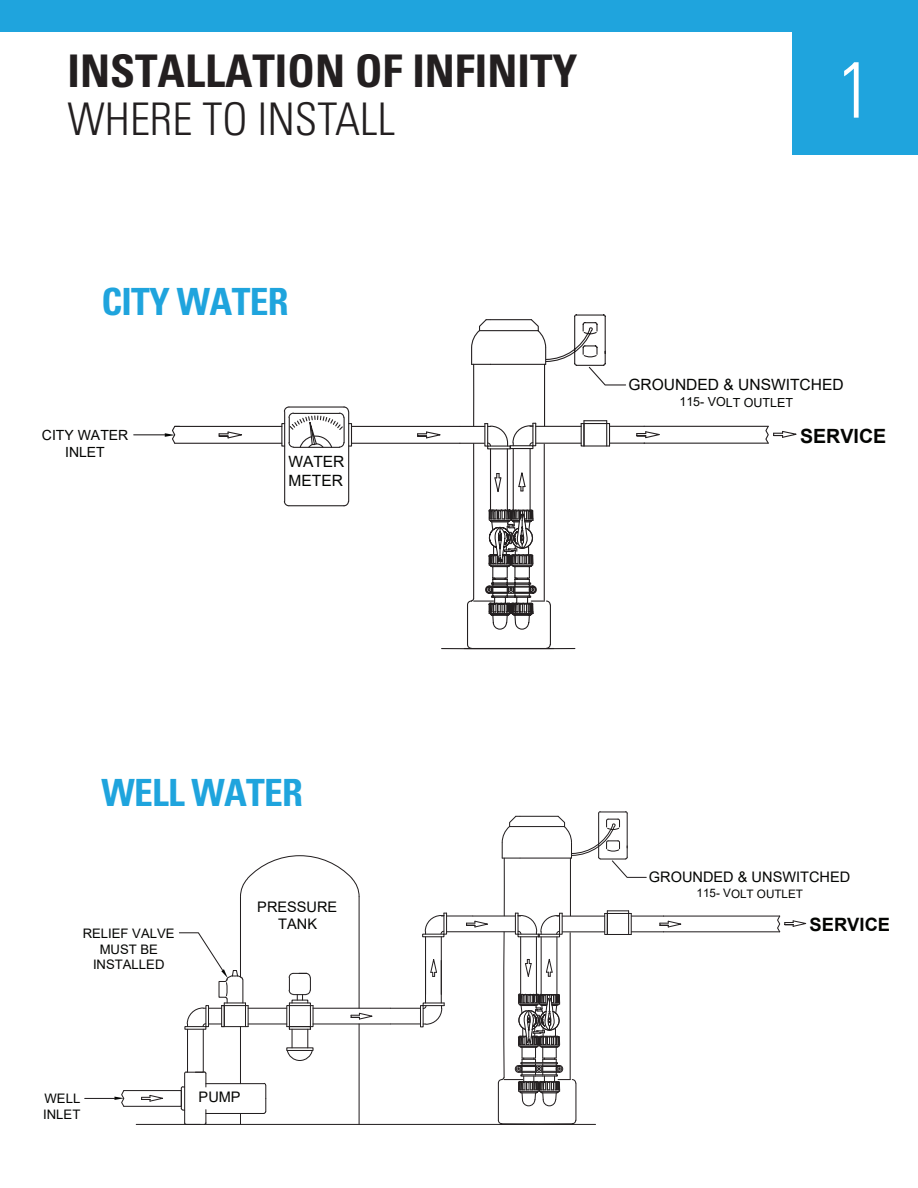
<style>
.page{position:relative;width:918px;height:1188px;background:#fff}
.page>*{position:absolute;margin:0;border:0;box-sizing:border-box;transform-origin:0 0}
.t1{font:300 condensed 79.5px "Univers LT Std";color:#fff}
.t2{font:700 condensed 45px "Univers";color:#231f20}
.t3{font:300 condensed 45px "Univers LT Std";color:#231f20}
.t4{font:700 condensed 37.5px "Univers";letter-spacing:-.02em;color:#1fa4dd}
.t5{font:700 19.65px "Arial";color:#040503}
.t6{font:700 18.3px "Arial";color:#040503}
.t7{font:15.6px/18.9px "Arial";color:#040503}
.t8{font:14.55px/17.7px "Arial";color:#040503;text-align:center}
.t9{font:13.95px/17.1px "Arial";color:#040503;text-align:center}
.t10{font:13.05px/16px "Arial";color:#040503}
.t11{font:12.45px "Arial";letter-spacing:-.005em;color:#040503}
.t12{font:11.7px "Arial";letter-spacing:-.005em;color:#040503}
</style>
<div class="page">
<div style="left:792px;top:0;width:126px;height:154px;background:#1fa4dd"></div>
<div style="left:0;top:0;width:795px;height:31px;background:#1fa4dd"></div>
<hr style="left:644px;top:426px;width:124px;height:1px;background:#231f20">
<hr style="left:644px;top:443px;width:124px;height:1px;background:#231f20">
<div style="left:348px;top:423px;width:4px;height:24px;border:1px solid #231f20"></div>
<hr style="left:352px;top:443px;width:108px;height:1px;background:#231f20">
<hr style="left:175px;top:443px;width:107px;height:1px;background:#231f20">
<hr style="left:352px;top:426px;width:108px;height:1px;background:#231f20">
<hr style="left:175px;top:426px;width:107px;height:1px;background:#231f20">
<svg style="left:283px;top:500px;width:7px;height:7px"></svg>
<hr style="left:289px;top:505px;width:55px;height:1px;background:#231f20">
<svg style="left:343px;top:500px;width:7px;height:7px"></svg>
<hr style="left:348px;top:412px;width:1px;height:89px;background:#231f20">
<svg style="left:283px;top:406px;width:67px;height:43px"></svg>
<hr style="left:284px;top:412px;width:1px;height:89px;background:#231f20">
<svg style="left:165px;top:425px;width:15px;height:19px"></svg>
<hr style="left:134px;top:434px;width:31px;height:1px;background:#231f20">
<svg style="left:765px;top:425px;width:32px;height:19px"></svg>
<hr style="left:610px;top:426px;width:34px;height:1px;background:#231f20">
<hr style="left:610px;top:443px;width:35px;height:1px;background:#231f20">
<div style="left:417px;top:433px;width:10px;height:4px;border:1px solid #231f20"></div>
<svg style="left:418px;top:314px;width:209px;height:336px"></svg>
<svg style="left:219px;top:431px;width:23px;height:8px"></svg>
<svg style="left:636px;top:431px;width:24px;height:8px"></svg>
<hr style="left:664px;top:916px;width:116px;height:1px;background:#231f20">
<hr style="left:664px;top:931px;width:116px;height:1px;background:#231f20">
<svg style="left:776px;top:915px;width:31px;height:18px"></svg>
<hr style="left:631px;top:916px;width:33px;height:1px;background:#231f20">
<hr style="left:631px;top:931px;width:33px;height:1px;background:#231f20">
<hr style="left:441px;top:960px;width:1px;height:43px;background:#231f20">
<hr style="left:425px;top:960px;width:1px;height:43px;background:#231f20">
<div style="left:420px;top:1005px;width:4px;height:22px;border:1px solid #231f20"></div>
<svg style="left:391px;top:1002px;width:54px;height:23px"></svg>
<svg style="left:430px;top:959px;width:7px;height:18px"></svg>
<hr style="left:447px;top:915px;width:26px;height:2px;background:#231f20">
<hr style="left:447px;top:931px;width:68px;height:1px;background:#231f20">
<div style="left:422px;top:934px;width:22px;height:3px;border:1px solid #231f20"></div>
<svg style="left:424px;top:912px;width:24px;height:23px"></svg>
<hr style="left:441px;top:937px;width:1px;height:57px;background:#231f20">
<hr style="left:425px;top:937px;width:1px;height:57px;background:#231f20">
<svg style="left:240px;top:855px;width:120px;height:43px"></svg>
<svg style="left:286px;top:972px;width:28px;height:89px"></svg>
<hr style="left:248px;top:1008px;width:39px;height:1px;background:#231f20">
<hr style="left:313px;top:1008px;width:78px;height:1px;background:#231f20">
<hr style="left:313px;top:1023px;width:78px;height:1px;background:#231f20">
<hr style="left:248px;top:1023px;width:39px;height:1px;background:#231f20">
<hr style="left:359px;top:1024px;width:1px;height:100px;background:#231f20">
<hr style="left:359px;top:897px;width:1px;height:111px;background:#231f20">
<hr style="left:240px;top:897px;width:1px;height:80px;background:#231f20">
<hr style="left:206px;top:1113px;width:58px;height:1px;background:#231f20">
<hr style="left:206px;top:1083px;width:58px;height:1px;background:#231f20">
<svg style="left:263px;top:1083px;width:4px;height:31px"></svg>
<hr style="left:136px;top:1124px;width:460px;height:1px;background:#231f20">
<hr style="left:85px;top:1098px;width:30px;height:1px;background:#231f20">
<svg style="left:351px;top:1012px;width:22px;height:8px"></svg>
<svg style="left:114px;top:932px;width:135px;height:193px"></svg>
<svg style="left:659px;top:920px;width:23px;height:8px"></svg>
<svg style="left:466px;top:811px;width:181px;height:314px"></svg>
<h2 class="t2" style="left:68px;top:44px;width:512px">INSTALLATION OF INFINITY</h2>
<h2 class="t3" style="left:68px;top:92px;width:329px">WHERE TO INSTALL</h2>
<h1 class="t1" style="left:837px;top:42px;width:37px">1</h1>
<h3 class="t4" style="left:102px;top:279px;width:189px">CITY WATER</h3>
<p class="t9" style="left:42px;top:427px;width:88px">CITY WATER<br>INLET</p>
<p class="t7" style="left:288px;top:452px;width:58px">WATER<br>METER</p>
<p class="t7" style="left:628px;top:375px;width:217px">GROUNDED &amp; UNSWITCHED</p>
<p class="t11" style="left:679px;top:394px;width:115px">115- VOLT OUTLET</p>
<h3 class="t5" style="left:800px;top:422px;width:88px">SERVICE</h3>
<h3 class="t4" style="left:102px;top:769px;width:203px">WELL WATER</h3>
<p class="t10" style="left:83px;top:925px;width:93px;text-align:center">RELIEF VALVE<br>MUST BE<br>INSTALLED</p>
<p class="t8" style="left:257px;top:898px;width:82px">PRESSURE<br>TANK</p>
<p class="t10" style="left:43px;top:1090px;width:39px">WELL<br>INLET</p>
<p class="t8" style="left:199px;top:1088px;width:44px">PUMP</p>
<p class="t8" style="left:649px;top:868px;width:203px">GROUNDED &amp; UNSWITCHED</p>
<p class="t12" style="left:697px;top:885px;width:108px">115- VOLT OUTLET</p>
<p class="t6" style="left:810px;top:912px;width:82px">SERVICE</p>
</div>
